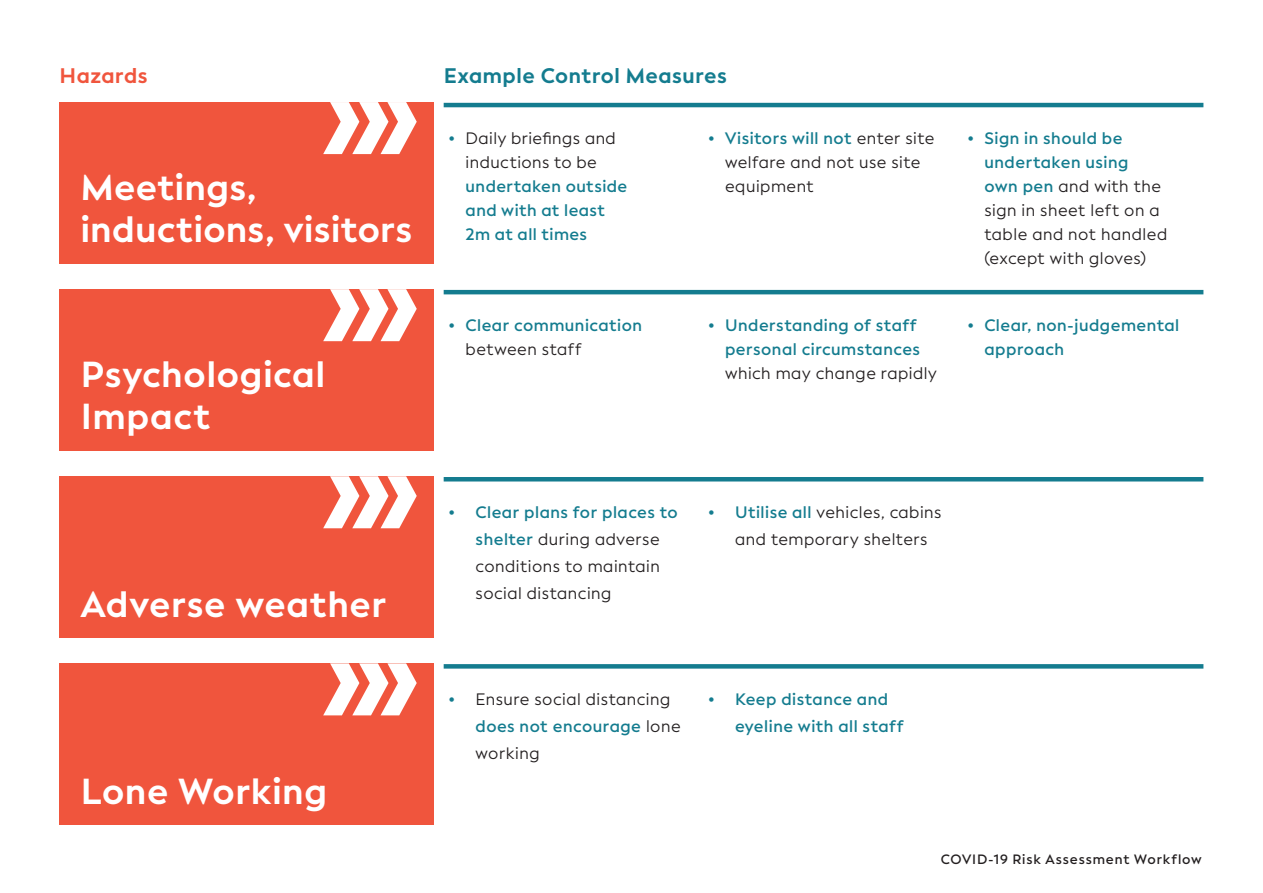
<style>
.page{position:relative;width:1263px;height:893px;background:#fff}
.page>*{position:absolute;margin:0;border:0;box-sizing:border-box;transform-origin:0 0}
.Facundo_Bold_24pt{font:700 36px/42px "Facundo";letter-spacing:.02em;color:#fff}
.Facundo_Bold_24pt-2{font:700 21px "Facundo";letter-spacing:.025em;color:#147c8f}
.Facundo_Bold_24pt-3{font:700 21px "Facundo";letter-spacing:.025em;color:#f0553d}
.t1{font:16.5px/24px "Facundo";letter-spacing:.03em;color:#231f20}
.t2{font:600 16.5px/24px "Facundo";letter-spacing:.03em;color:#147c8f}
.Facundo_Regular_11{font:600 13.5px "Facundo";letter-spacing:.06em;color:#231f20}
.s1{font-weight:700}
.s2{font-weight:400;color:#231f20}
.s3{font-weight:700;color:#147c8f}
.s4{font-weight:600;color:#147c8f}
</style>
<div class="page">
<div style="left:60px;top:289px;width:374px;height:162px;background:#f0553d"></div>
<svg style="left:323px;top:289px;width:94px;height:52px"></svg>
<div style="left:60px;top:663px;width:374px;height:162px;background:#f0553d"></div>
<svg style="left:323px;top:663px;width:94px;height:52px"></svg>
<div style="left:60px;top:102px;width:374px;height:162px;background:#f0553d"></div>
<svg style="left:323px;top:102px;width:94px;height:52px"></svg>
<div style="left:60px;top:476px;width:374px;height:162px;background:#f0553d"></div>
<svg style="left:323px;top:476px;width:94px;height:52px"></svg>
<hr style="left:444px;top:103px;width:759px;height:4px;background:#147c8f">
<hr style="left:444px;top:290px;width:759px;height:4px;background:#147c8f">
<hr style="left:444px;top:477px;width:759px;height:4px;background:#147c8f">
<div style="left:444px;top:664px;width:759px;height:5px;background:#147c8f"></div>
<p class="Facundo_Bold_24pt-3" style="left:60px;top:62px;width:90px">Hazards</p>
<p class="Facundo_Bold_24pt-2" style="left:444px;top:62px;width:285px">Example Control Measures</p>
<p class="Facundo_Bold_24pt" style="left:81px;top:167px;width:333px">Meetings, inductions, visitors</p>
<p class="Facundo_Bold_24pt" style="left:81px;top:354px;width:246px">Psychological<br>Impact</p>
<p class="Facundo_Bold_24pt" style="left:81px;top:583px;width:307px">Adverse weather</p>
<p class="Facundo_Bold_24pt" style="left:81px;top:771px;width:248px">Lone Working</p>
<p class="t2" style="left:466px;top:127px;width:163px;text-indent:-17px"><span class="s1">•</span> <span class="s2">Daily briefings and inductions to be </span>undertaken outside and with at least<br>2m at all times</p>
<p class="t1" style="left:725px;top:127px;width:211px;text-indent:-17px"><span class="s3">•</span> <span class="s4">Visitors will not</span> enter site welfare and not use site equipment</p>
<p class="t1" style="left:984px;top:127px;width:184px;text-indent:-17px"><span class="s3">•</span> <span class="s4">Sign in should be undertaken using<br>own pen</span> and with the sign in sheet left on a table and not handled (except with gloves)</p>
<p class="t2" style="left:466px;top:314px;width:178px;text-indent:-17px"><span class="s1">•</span> Clear communication <span class="s2">between staff</span></p>
<p class="t2" style="left:725px;top:314px;width:213px;text-indent:-17px"><span class="s1">•</span> Understanding of staff personal circumstances <span class="s2">which may change rapidly</span></p>
<p class="t2" style="left:984px;top:314px;width:196px;text-indent:-17px"><span class="s1">•</span> Clear, non-judgemental approach</p>
<p class="t1" style="left:476px;top:499px;width:204px;line-height:27px;text-indent:-27px"><span class="s3">•</span> <span class="s4">Clear plans for places to shelter</span> during adverse conditions to maintain social distancing</p>
<p class="t1" style="left:735px;top:499px;width:208px;line-height:27px;text-indent:-27px"><span class="s3">•</span> <span class="s4">Utilise all</span> vehicles, cabins and temporary shelters</p>
<p class="t1" style="left:476px;top:686px;width:207px;line-height:27px;text-indent:-27px"><span class="s3">•</span> Ensure social distancing <span class="s4">does not encourage</span> lone working</p>
<p class="t2" style="left:735px;top:686px;width:170px;line-height:27px;text-indent:-27px"><span class="s1">•</span> Keep distance and eyeline with all staff</p>
<p class="Facundo_Regular_11" style="left:941px;top:851px;width:262px">COVID-19 Risk Assessment Workflow</p>
</div>
